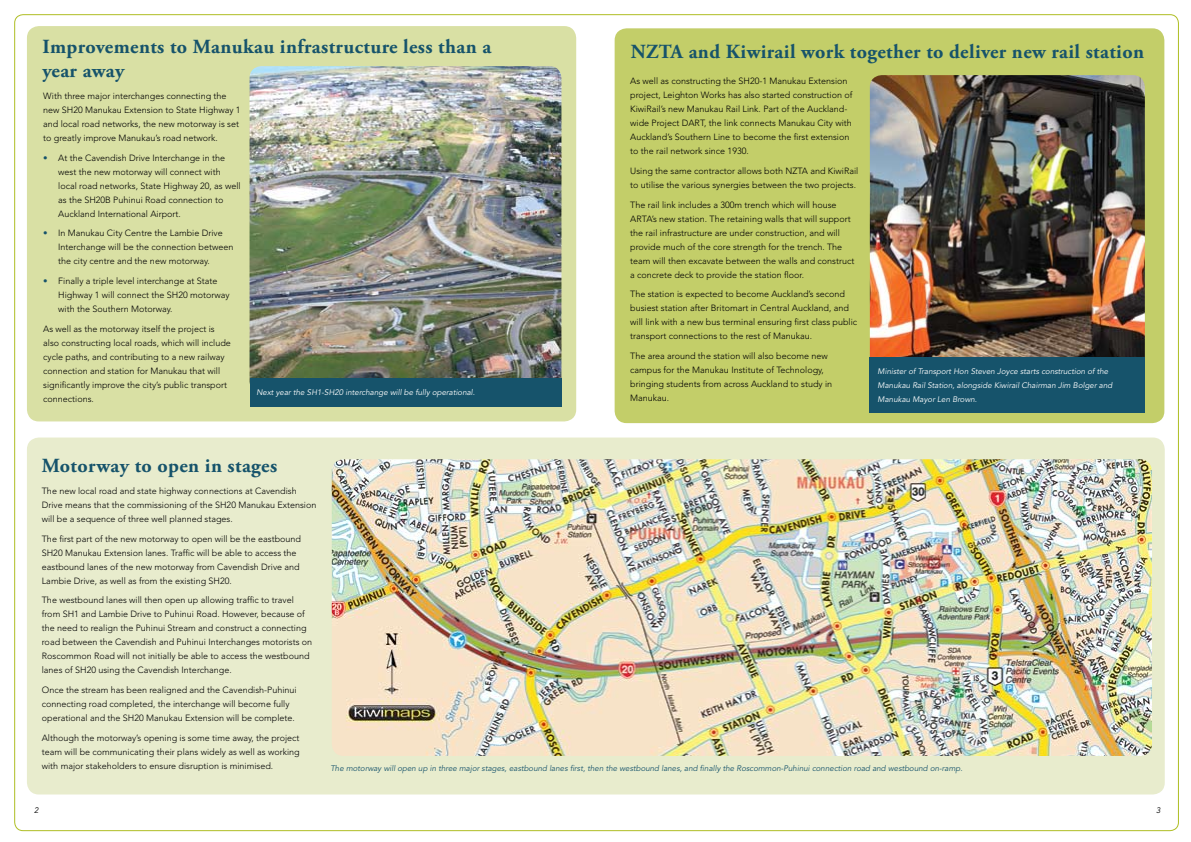
<style>
.page{position:relative;width:1191px;height:842px;background:#fff}
.page>*{position:absolute;margin:0;border:0;box-sizing:border-box;transform-origin:0 0}
.t1{font:700 20px/24px "Adobe Garamond Pro";letter-spacing:.02em;color:#16536b}
.t2{font:300 9px/14px "Avenir";color:#000}
.t3{font:italic 8px/14px "Avenir";color:#fff}
.t4{font:italic 8px "Avenir";color:#16536b}
.t5{font:italic 8px "Avenir";color:#000}
.s1{color:#16536b}
</style>
<div class="page">
<div style="left:27px;top:437px;width:1137px;height:357px;background:#e8eccd;border-radius:12px"></div>
<div style="left:27px;top:26px;width:549px;height:395px;background:#d9e0a4;border-radius:12px"></div>
<img style="left:249px;top:66px;width:312px;height:327px;border-radius:12px">
<img style="left:332px;top:459px;width:820px;height:297px;border-radius:12px">
<div style="left:249px;top:378px;width:312px;height:28px;background:#16536b"></div>
<div style="left:614px;top:28px;width:550px;height:395px;background:#c3ce69;border-radius:12px"></div>
<img style="left:870px;top:76px;width:274px;height:281px">
<div style="left:869px;top:357px;width:275px;height:56px;background:#16536b"></div>
<h1 class="t1" style="left:43px;top:35px;width:450px">Improvements to Manukau infrastructure less than a year away</h1>
<p class="t2" style="left:43px;top:89px;width:199px">With three major interchanges connecting the new SH20 Manukau Extension to State Highway 1 and local road networks, the new motorway is set to greatly improve Manukau’s road network.</p>
<p class="t2" style="left:58px;top:151px;width:184px;text-indent:-15px"><span class="s1">•</span> At the Cavendish Drive Interchange in the west the new motorway will connect with local road networks, State Highway 20, as well as the SH20B Puhinui Road connection to Auckland International Airport.</p>
<p class="t2" style="left:58px;top:226px;width:177px;text-indent:-15px"><span class="s1">•</span> In Manukau City Centre the Lambie Drive<br>Interchange will be the connection between the city centre and the new motorway.</p>
<p class="t2" style="left:58px;top:274px;width:173px;text-indent:-15px"><span class="s1">•</span> Finally a triple level interchange at State<br>Highway 1 will connect the SH20 motorway with the Southern Motorway.</p>
<p class="t2" style="left:43px;top:322px;width:189px">As well as the motorway itself the project is also constructing local roads, which will include cycle paths, and contributing to a new railway connection and station for Manukau that will significantly improve the city’s public transport connections.</p>
<p class="t3" style="left:256px;top:386px;width:220px">Next year the SH1-SH20 interchange will be fully operational.</p>
<h1 class="t1" style="left:42px;top:453px;width:237px">Motorway to open in stages</h1>
<h1 class="t1" style="left:631px;top:40px;width:515px">NZTA and Kiwirail work together to deliver new rail station</h1>
<p class="t2" style="left:630px;top:74px;width:224px">As well as constructing the SH20-1 Manukau Extension project, Leighton Works has also started construction of KiwiRail’s new Manukau Rail Link. Part of the Auckland&shy;wide Project DART, the link connects Manukau City with Auckland’s Southern Line to become the first extension to the rail network since 1930.</p>
<p class="t2" style="left:630px;top:164px;width:230px">Using the same contractor allows both NZTA and KiwiRail to utilise the various synergies between the two projects.</p>
<p class="t2" style="left:630px;top:198px;width:226px">The rail link includes a 300m trench which will house ARTA’s new station. The retaining walls that will support the rail infrastructure are under construction, and will provide much of the core strength for the trench. The team will then excavate between the walls and construct a concrete deck to provide the station floor.</p>
<p class="t2" style="left:630px;top:287px;width:228px">The station is expected to become Auckland’s second busiest station after Britomart in Central Auckland, and will link with a new bus terminal ensuring first class public transport connections to the rest of Manukau.</p>
<p class="t2" style="left:630px;top:349px;width:203px">The area around the station will also become new campus for the Manukau Institute of Technology, bringing students from across Auckland to study in Manukau.</p>
<p class="t3" style="left:877px;top:364px;width:236px">Minister of Transport Hon Steven Joyce starts construction of the<br>Manukau Rail Station, alongside Kiwirail Chairman Jim Bolger and<br>Manukau Mayor Len Brown.</p>
<p class="t2" style="left:42px;top:484px;width:276px">The new local road and state highway connections at Cavendish<br>Drive means that the commissioning of the SH20 Manukau Extension will be a sequence of three well planned stages.</p>
<p class="t2" style="left:42px;top:531px;width:261px">The first part of the new motorway to open will be the eastbound SH20 Manukau Extension lanes. Traffic will be able to access the eastbound lanes of the new motorway from Cavendish Drive and Lambie Drive, as well as from the existing SH20.</p>
<p class="t2" style="left:42px;top:593px;width:272px">The westbound lanes will then open up allowing traffic to travel from SH1 and Lambie Drive to Puhinui Road. However, because of the need to realign the Puhinui Stream and construct a connecting road between the Cavendish and Puhinui Interchanges motorists on Roscommon Road will not initially be able to access the westbound lanes of SH20 using the Cavendish Interchange.</p>
<p class="t2" style="left:42px;top:683px;width:256px">Once the stream has been realigned and the Cavendish-Puhinui connecting road completed, the interchange will become fully operational and the SH20 Manukau Extension will be complete.</p>
<p class="t2" style="left:42px;top:730px;width:259px;text-align:justify">Although the motorway’s opening is some time away, the project team will be communicating their plans widely as well as working with major stakeholders to ensure disruption is minimised.</p>
<p class="t4" style="left:330px;top:763px;width:634px">The motorway will open up in three major stages, eastbound lanes first, then the westbound lanes, and finally the Roscommon-Puhinui connection road and westbound on-ramp.</p>
<p class="t5" style="left:34px;top:805px;width:6px">2</p>
<p class="t5" style="left:1156px;top:805px;width:6px">3</p>
</div>
